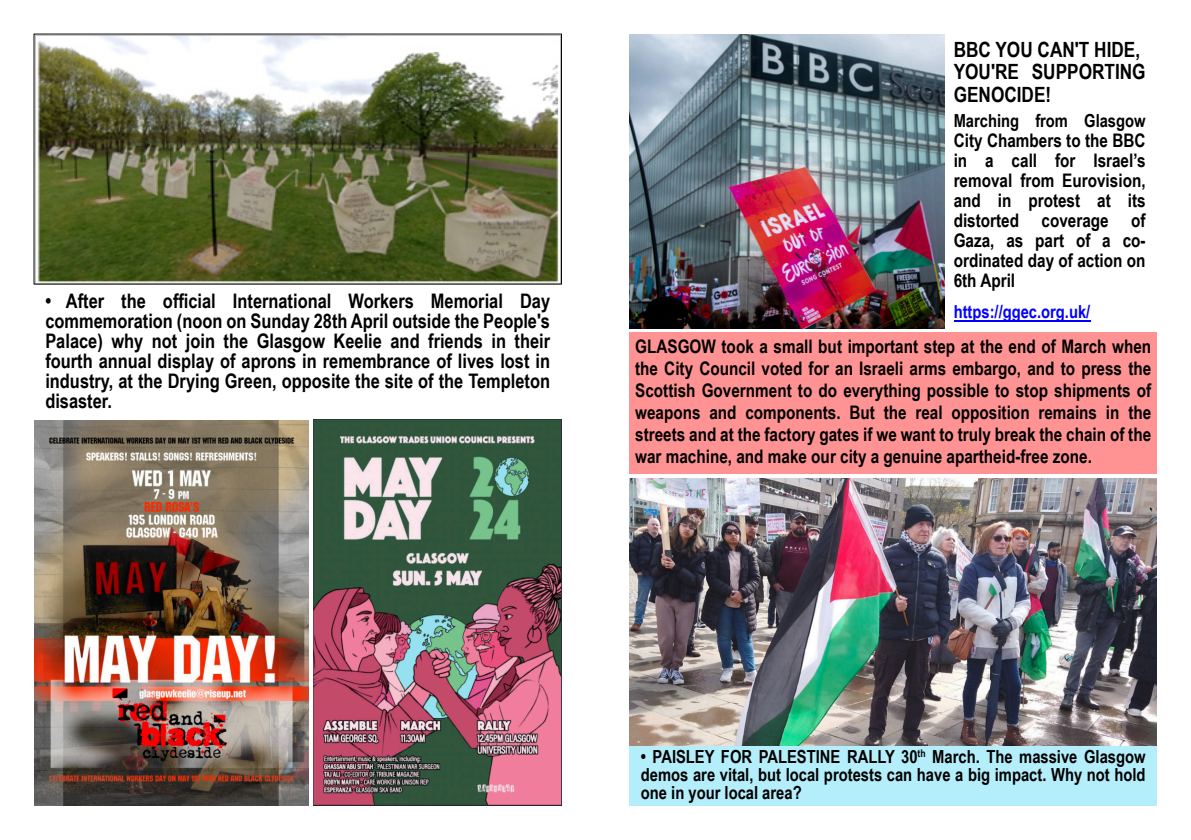
<style>
.page{position:relative;width:1191px;height:840px;background:#fff}
.page>*{position:absolute;margin:0;border:0;box-sizing:border-box;transform-origin:0 0}
.t1{font:700 21px/22px "Arial Narrow";color:#000}
.t2{font:700 20px/20px "Arial Narrow";color:#000;text-align:justify}
.t3{font:700 18.6px/20px "Arial Narrow";color:#000;text-align:justify}
.t4{font:700 18px/18px "Arial Narrow";color:#000;text-align:justify}
.t5{font:700 18px "Arial Narrow";color:#00f}
</style>
<div class="page">
<div style="left:629px;top:744px;width:528px;height:61px;background:#b5eefb"></div>
<img style="left:629px;top:478px;width:528px;height:266px">
<img style="left:629px;top:34px;width:315px;height:294px">
<hr style="left:953px;top:320px;width:137px;height:1px;background:#00f">
<div style="left:629px;top:331px;width:528px;height:142px;background:#ff9393"></div>
<img style="left:35px;top:420px;width:273px;height:385px">
<img style="left:37px;top:36px;width:522px;height:246px">
<img style="left:314px;top:420px;width:247px;height:385px">
<p class="t2" style="left:45px;top:292px;width:506px">• After the official International Workers Memorial Day commemoration (noon on Sunday 28th April outside the People's Palace) why not join the Glasgow Keelie and friends in their fourth annual display of aprons in remembrance of lives lost in industry, at the Drying Green, opposite the site of the Templeton disaster.</p>
<p class="t1" style="left:953px;top:41px;width:193px">BBC YOU CAN'T HIDE,<br>YOU'RE SUPPORTING<br>GENOCIDE!</p>
<p class="t4" style="left:953px;top:113px;width:193px">Marching from Glasgow</p>
<p class="t3" style="left:953px;top:132px;width:193px">City Chambers to the BBC in a call for Israel’s removal from Eurovision, and in protest at its distorted coverage of Gaza, as part of a co&shy;ordinated day of action on 6th April</p>
<p class="t5" style="left:953px;top:305px;width:138px">https://ggec.org.uk/</p>
<p class="t3" style="left:635px;top:337px;width:517px;line-height:22px">GLASGOW took a small but important step at the end of March when the City Council voted for an Israeli arms embargo, and to press the Scottish Government to do everything possible to stop shipments of weapons and components. But the real opposition remains in the streets and at the factory gates if we want to truly break the chain of the war machine, and make our city a genuine apartheid-free zone.</p>
<p class="t4" style="left:641px;top:749px;width:506px">• PAISLEY FOR PALESTINE RALLY 30<sup>th</sup> March. The massive Glasgow demos are vital, but local protests can have a big impact. Why not hold one in your local area?</p>
</div>
